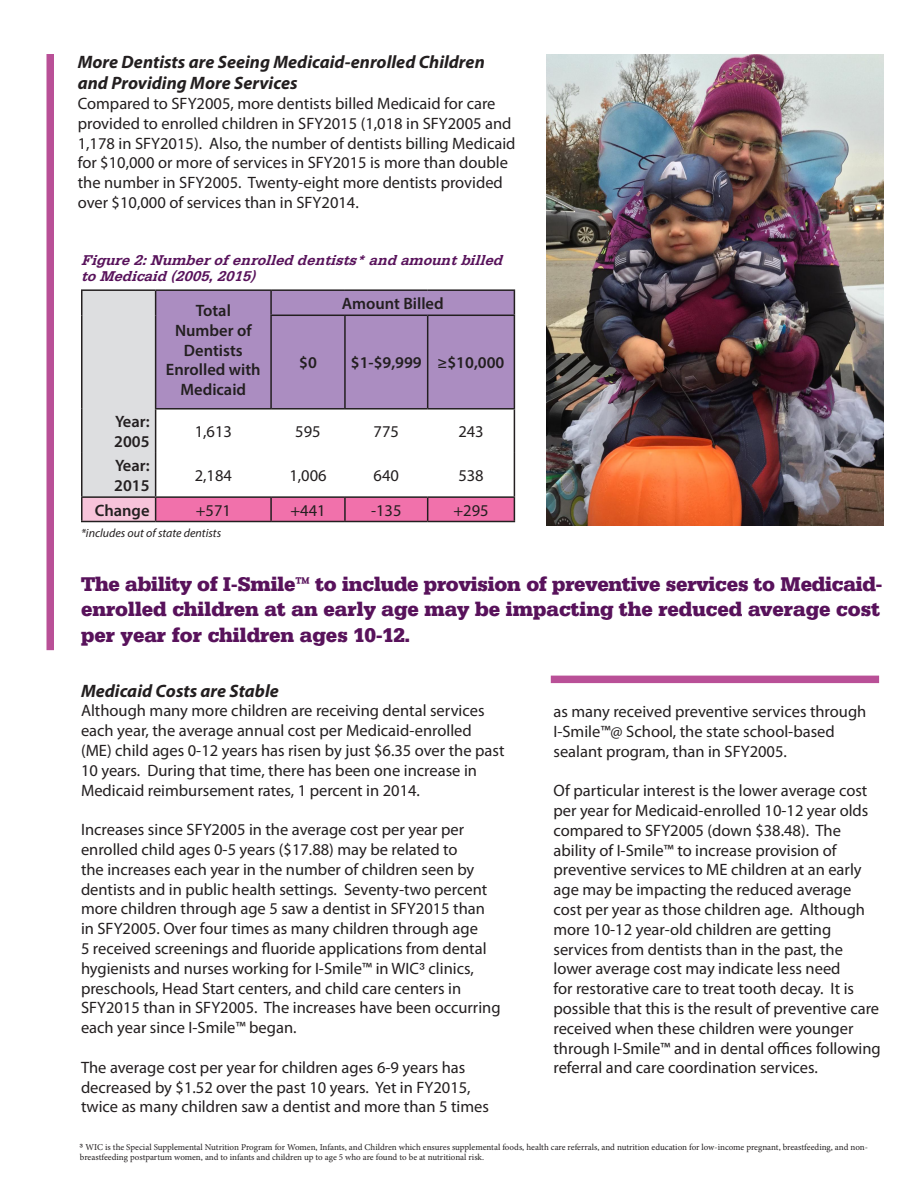
<style>
.page{position:relative;width:918px;height:1188px;background:#fff}
.page>*{position:absolute;margin:0;border:0;box-sizing:border-box;transform-origin:0 0}
.t1{font:700 19.5px/25.5px "Serifa BQ";color:#58125b;text-align:justify}
.t2{font:italic 700 18px/21.6px "Myriad Pro";color:#231f20}
.t3{font:16.5px/19.8px "Myriad Pro";color:#231f20}
.t4{font:600 16.5px/19.8px "Myriad Pro";color:#231f20;text-align:center}
.t5{font:italic 700 15px/16.5px "Serifa Std";color:#58125b}
.t6{font:italic 12px "Myriad Pro";color:#231f20}
.t7{font:9px/10.8px "Minion Pro";letter-spacing:-.005em;color:#231f20}
.s1{font-family:"Serifa Std"}
.s2{font-family:"Helvetica"}
</style>
<div class="page">
<hr style="left:81px;top:289px;width:75px;height:2px;background:#231f20">
<hr style="left:156px;top:289px;width:115px;height:2px;background:#231f20">
<hr style="left:271px;top:289px;width:74px;height:2px;background:#231f20">
<hr style="left:345px;top:289px;width:83px;height:2px;background:#231f20">
<hr style="left:428px;top:289px;width:87px;height:2px;background:#231f20">
<svg style="left:81px;top:290px;width:434px;height:232px"></svg>
<hr style="left:514px;top:316px;width:1px;height:92px;background:#231f20">
<hr style="left:271px;top:408px;width:74px;height:2px;background:#231f20">
<hr style="left:345px;top:408px;width:83px;height:2px;background:#231f20">
<hr style="left:428px;top:408px;width:87px;height:2px;background:#231f20">
<div style="left:46px;top:54px;width:8px;height:596px;background:#b95097"></div>
<img style="left:546px;top:54px;width:337px;height:472px">
<div style="left:551px;top:676px;width:328px;height:7px;background:#b95097"></div>
<p class="t2" style="left:78px;top:50px;width:409px">More Dentists are Seeing Medicaid-enrolled Children and Providing More Services</p>
<p class="t3" style="left:78px;top:93px;width:439px">Compared to SFY2005, more dentists billed Medicaid for care provided to enrolled children in SFY2015 (1,018 in SFY2005 and 1,178 in SFY2015). Also, the number of dentists billing Medicaid for $10,000 or more of services in SFY2015 is more than double the number in SFY2005. Twenty-eight more dentists provided over $10,000 of services than in SFY2014.</p>
<p class="t5" style="left:81px;top:251px;width:428px">Figure2:Numberofenrolleddentists*andamountbilled toMedicaid(2005,2015)</p>
<p class="t4" style="left:196px;top:300px;width:37px">Total</p>
<p class="t4" style="left:175px;top:320px;width:78px">Number of<br>Dentists</p>
<p class="t4" style="left:166px;top:360px;width:96px">Enrolled with<br>Medicaid</p>
<p class="t4" style="left:342px;top:293px;width:103px">Amount Billed</p>
<p class="t4" style="left:299px;top:352px;width:19px">$0</p>
<p class="t4" style="left:351px;top:352px;width:72px">$1-$9,999</p>
<p class="t4" style="left:438px;top:352px;width:68px">≥$10,000</p>
<p class="t4" style="left:114px;top:411px;width:37px;text-align:left">Year:<br>2005</p>
<p class="t3" style="left:195px;top:421px;width:39px">1,613</p>
<p class="t3" style="left:295px;top:421px;width:27px">595</p>
<p class="t3" style="left:374px;top:421px;width:27px">775</p>
<p class="t3" style="left:458px;top:421px;width:27px">243</p>
<p class="t4" style="left:114px;top:455px;width:37px;text-align:left">Year:<br>2015</p>
<p class="t3" style="left:195px;top:466px;width:39px">2,184</p>
<p class="t3" style="left:289px;top:466px;width:39px">1,006</p>
<p class="t3" style="left:374px;top:466px;width:27px">640</p>
<p class="t3" style="left:458px;top:466px;width:27px">538</p>
<p class="t4" style="left:95px;top:500px;width:56px">Change</p>
<p class="t3" style="left:196px;top:500px;width:37px">+571</p>
<p class="t3" style="left:290px;top:500px;width:37px">+441</p>
<p class="t3" style="left:371px;top:500px;width:32px">-135</p>
<p class="t3" style="left:453px;top:500px;width:37px">+295</p>
<p class="t6" style="left:81px;top:525px;width:142px">*includes out of state dentists</p>
<p class="t1" style="left:81px;top:571px;width:803px">The ability of I-Smile™ to include provision of preventive services to Medicaid&shy;enrolled children at an early age may be impacting the reduced average cost per year for children ages 10-12.</p>
<p class="t2" style="left:81px;top:679px;width:199px">Medicaid Costs are Stable</p>
<p class="t3" style="left:81px;top:701px;width:425px">Although many more children are receiving dental services each year, the average annual cost per Medicaid-enrolled (ME) child ages 0-12 years has risen by just $6.35 over the past 10 years. During that time, there has been one increase in Medicaid reimbursement rates, 1 percent in 2014.</p>
<p class="t3" style="left:81px;top:820px;width:421px">Increases since SFY2005 in the average cost per year per enrolled child ages 0-5 years ($17.88) may be related to<br>the increases each year in the number of children seen by dentists and in public health settings. Seventy-two percent more children through age 5 saw a dentist in SFY2015 than in SFY2005. Over four times as many children through age<br>5 received screenings and fluoride applications from dental hygienists and nurses working for I-Smile™ in WIC<span class="s1">3</span> clinics, preschools, Head Start centers, and child care centers in SFY2015 than in SFY2005. The increases have been occurring each year since I-Smile™ began.</p>
<p class="t3" style="left:81px;top:1057px;width:410px">The average cost per year for children ages 6-9 years has decreased by $1.52 over the past 10 years. Yet in FY2015, twice as many children saw a dentist and more than 5 times</p>
<p class="t3" style="left:554px;top:701px;width:314px">as many received preventive services through<br>I-Smile™@ School, the state school-based sealant program, than in SFY2005.</p>
<p class="t3" style="left:554px;top:781px;width:329px">Of particular interest is the lower average cost per year for Medicaid-enrolled 10-12 year olds compared to SFY2005 (down $38.48). The ability of I-Smile™ to increase provision of preventive services to ME children at an early age may be impacting the reduced average cost per year as those children age. Although more 10-12 year-old children are getting services from dentists than in the past, the lower average cost may indicate less need<br>for restorative care to treat tooth decay. It is possible that this is the result of preventive care received when these children were younger through I-Smile™ and in dental offices following referral and care coordination services.</p>
<p class="t7" style="left:80px;top:1141px;width:790px"><span class="s2">³</span> WIC is the Special Supplemental Nutrition Program for Women, Infants, and Children which ensures supplemental foods, health care referrals, and nutrition education for low-income pregnant, breastfeeding, and non&shy;breastfeeding postpartum women, and to infants and children up to age 5 who are found to be at nutritional risk.</p>
</div>
